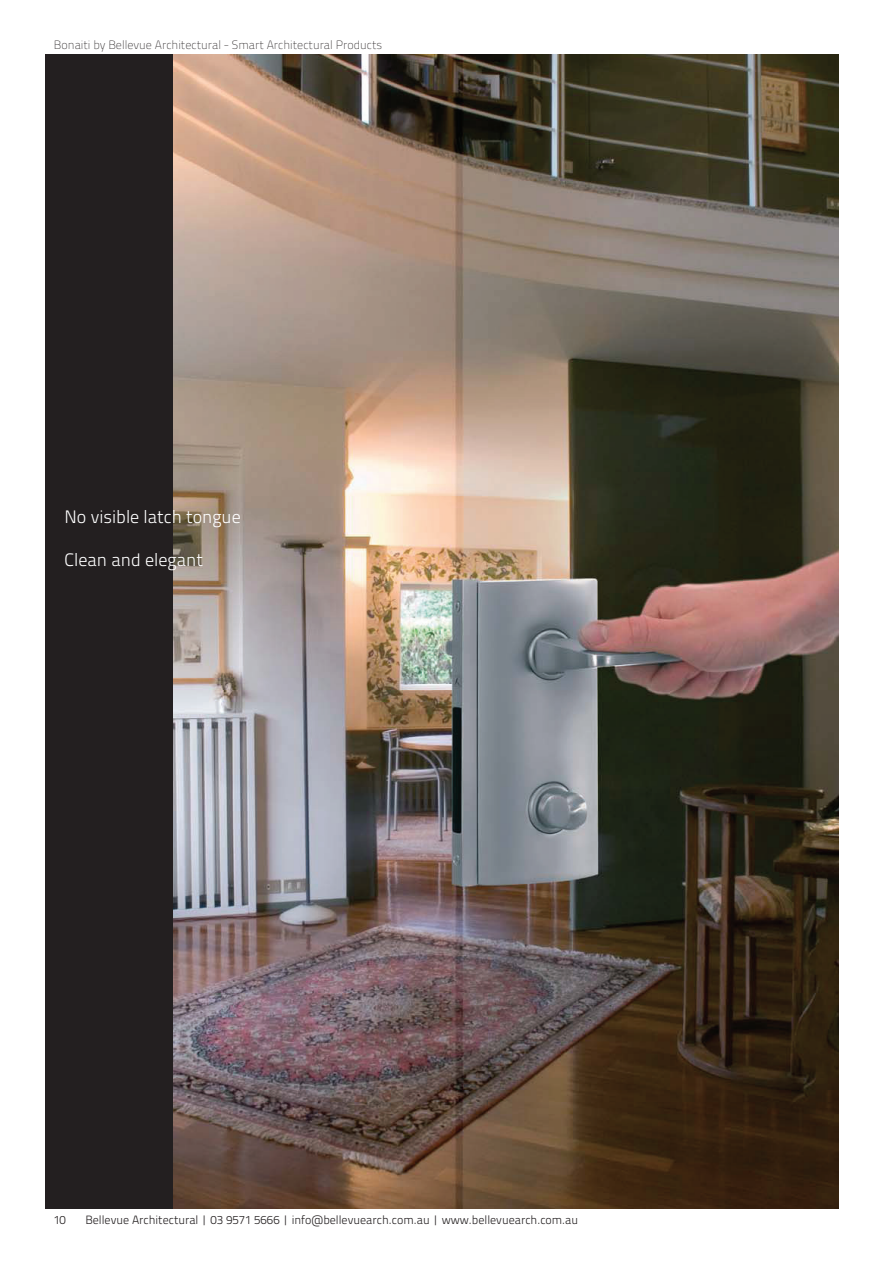
<style>
.page{position:relative;width:893px;height:1263px;background:#fff}
.page>*{position:absolute;margin:0;border:0;box-sizing:border-box;transform-origin:0 0}
.t1{font:18px "Titillium Text 25 L 250 wt";color:#fff}
.t2{font:12px "Titillium Text 25 L 250 wt";color:#231f20}
.t3{font:12px "Titillium Text 25 L 1 wt";color:#231f20}
</style>
<div class="page">
<div style="left:46px;top:54px;width:314px;height:1155px;background:#231f20"></div>
<img style="left:174px;top:54px;width:665px;height:1155px">
<p class="t3" style="left:54px;top:36px;width:330px">Bonaiti by Bellevue Architectural - Smart Architectural Products</p>
<h1 class="t1" style="left:65px;top:504px;width:178px">No visible latch tongue</h1>
<h1 class="t1" style="left:65px;top:547px;width:140px">Clean and elegant</h1>
<p class="t2" style="left:54px;top:1210px;width:14px">10</p>
<p class="t2" style="left:85px;top:1210px;width:494px">Bellevue Architectural | 03 9571 5666 | info@bellevuearch.com.au | www.bellevuearch.com.au</p>
</div>
